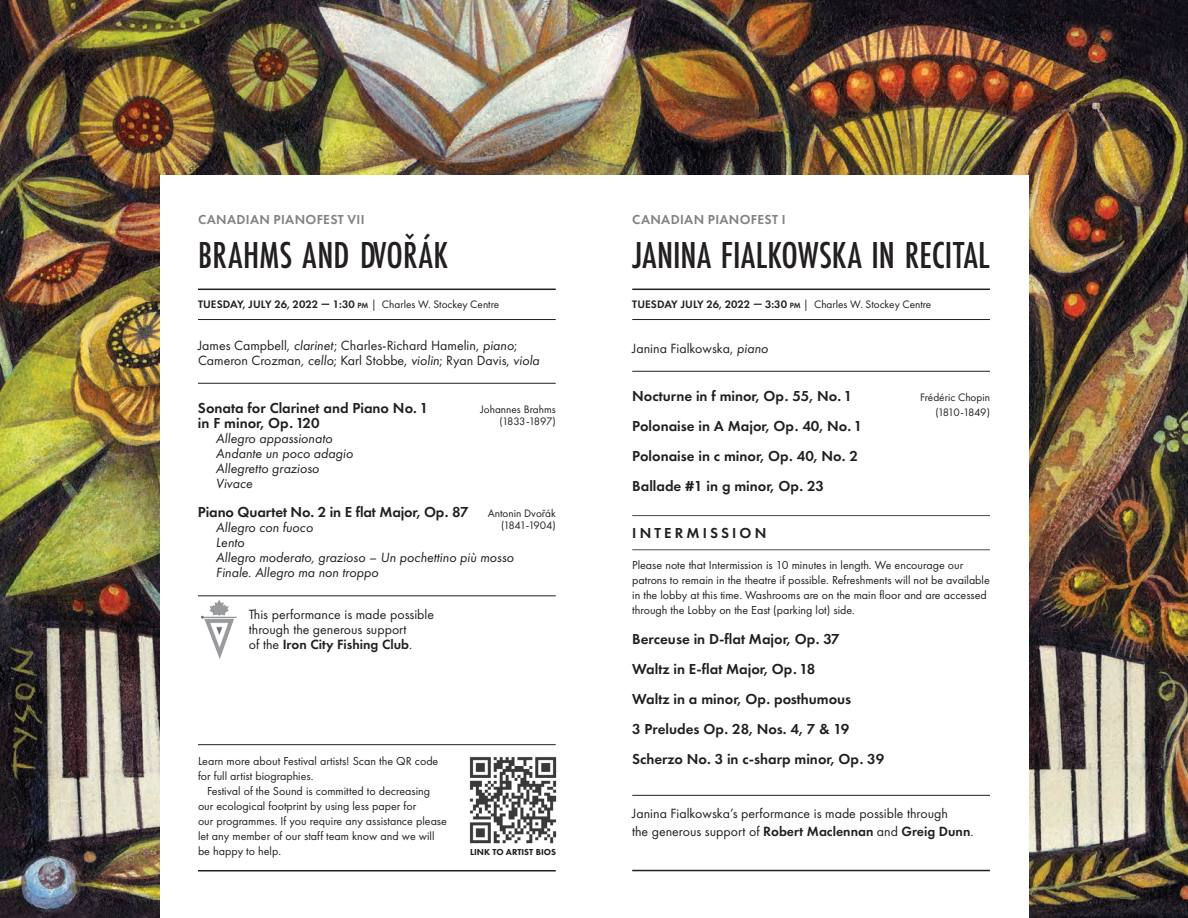
<style>
.page{position:relative;width:1188px;height:918px;background:#fff}
.page>*{position:absolute;margin:0;border:0;box-sizing:border-box;transform-origin:0 0}
._22_CON-Title{font:500 39px "Futura PT Cond";letter-spacing:.005em;color:#231f20}
._22_CON-Music{font:600 15px "Futura PT";color:#231f20}
._22_CON_Composer_dat{font:600 15px "Futura PT";color:#231f20}
._22_CON-Intermission{font:600 15px "Futura PT";letter-spacing:.21em;color:#231f20}
._22_CON-Movement{font:italic 13.8px "Futura PT";color:#231f20}
._22_CON-Musicians_ru{font:13.8px/15px "Futura PT";color:#231f20}
._22_CON-Sponsor{font:13.8px/18px "Futura PT";color:#231f20}
._22_CON-Sponsor_Logo{font:13.8px/15px "Futura PT";color:#231f20}
._22_CON-Category{font:600 13.5px "Futura PT";letter-spacing:.025em;color:#808285}
._22_CON-QR-Code{font:12px/15px "Futura PT";color:#231f20}
._22_CON-QR-Code_rule{font:12px/15px "Futura PT";color:#231f20}
._22_CON-Date{font:600 11.25px "Futura PT";color:#231f20}
._22_CON-Music-2{font:11.25px "Futura PT";color:#231f20}
._22_CON_Composer_dat-2{font:11.25px "Futura PT";letter-spacing:-.055em;color:#231f20}
._22_CON-Movement-2{font:11.25px "Futura PT";letter-spacing:-.065em;color:#231f20}
._22_CON_Composer_dat-3{font:11.25px "Futura PT";letter-spacing:-.095em;color:#231f20}
._22_CON-Music-3{font:800 9px "Futura PT";letter-spacing:.005em;color:#231f20}
.s1{font-size:7.8px}
.s2{font-weight:400}
.s3{font-style:italic}
.s4{font-weight:600}
</style>
<div class="page">
<img style="left:0;top:0;width:1188px;height:918px">
<div style="left:160px;top:176px;width:868px;height:742px;background:#fff"></div>
<hr style="left:198px;top:289px;width:358px;height:1px;background:#231f20">
<hr style="left:198px;top:319px;width:358px;height:1px;background:#231f20">
<hr style="left:198px;top:383px;width:358px;height:1px;background:#231f20">
<hr style="left:198px;top:596px;width:358px;height:1px;background:#231f20">
<img style="left:201px;top:600px;width:36px;height:59px">
<hr style="left:198px;top:744px;width:358px;height:1px;background:#231f20">
<img style="left:469px;top:757px;width:88px;height:87px">
<hr style="left:632px;top:289px;width:358px;height:1px;background:#231f20">
<hr style="left:632px;top:319px;width:358px;height:1px;background:#231f20">
<hr style="left:632px;top:371px;width:358px;height:1px;background:#231f20">
<hr style="left:632px;top:515px;width:358px;height:1px;background:#4b4c4d">
<hr style="left:632px;top:550px;width:358px;height:1px;background:#4b4c4d">
<hr style="left:632px;top:795px;width:358px;height:1px;background:#231f20">
<hr style="left:198px;top:870px;width:358px;height:2px;background:#231f20">
<hr style="left:632px;top:870px;width:358px;height:1px;background:#231f20">
<p class="_22_CON-Category" style="left:198px;top:211px;width:168px">CANADIAN PIANOFEST VII</p>
<p class="_22_CON-Title" style="left:198px;top:232px;width:251px">BRAHMS AND DVOŘÁK</p>
<p class="_22_CON-Date" style="left:198px;top:297px;width:303px">TUESDAY, JULY 26, 2022 — 1:30 <span class="s1">pm</span> <span class="s2">| Charles W. Stockey Centre</span></p>
<p class="_22_CON-Musicians_ru" style="left:198px;top:338px;width:343px">James Campbell, <span class="s3">clarinet</span>; Charles-Richard Hamelin, <span class="s3">piano</span>;<br>Cameron Crozman, <span class="s3">cello</span>; Karl Stobbe, <span class="s3">violin</span>; Ryan Davis, <span class="s3">viola</span></p>
<p class="_22_CON-Music" style="left:198px;top:399px;width:232px">Sonata for Clarinet and Piano No. 1</p>
<p class="_22_CON-Music-2" style="left:480px;top:403px;width:77px">Johannes Brahms</p>
<p class="_22_CON_Composer_dat" style="left:198px;top:414px;width:123px">in F minor, Op. 120</p>
<p class="_22_CON_Composer_dat-2" style="left:500px;top:415px;width:58px">(1833-1897)</p>
<p class="_22_CON-Movement" style="left:216px;top:430px;width:118px">Allegro appassionato</p>
<p class="_22_CON-Movement" style="left:216px;top:445px;width:139px">Andante un poco adagio</p>
<p class="_22_CON-Movement" style="left:216px;top:460px;width:105px">Allegretto grazioso</p>
<p class="_22_CON-Movement" style="left:216px;top:475px;width:38px">Vivace</p>
<p class="_22_CON-Music" style="left:198px;top:502px;width:272px">Piano Quartet No. 2 in E flat Major, Op. 87</p>
<p class="_22_CON-Music-2" style="left:488px;top:506px;width:69px">Antonin Dvořák</p>
<p class="_22_CON-Movement" style="left:216px;top:519px;width:99px">Allegro con fuoco</p>
<p class="_22_CON-Movement-2" style="left:501px;top:518px;width:56px">(1841-1904)</p>
<p class="_22_CON-Movement" style="left:216px;top:534px;width:30px">Lento</p>
<p class="_22_CON-Movement" style="left:216px;top:549px;width:299px">Allegro moderato, grazioso – Un pochettino più mosso</p>
<p class="_22_CON-Movement" style="left:216px;top:564px;width:164px">Finale. Allegro ma non troppo</p>
<p class="_22_CON-Sponsor_Logo" style="left:249px;top:606px;width:187px">This performance is made possible through the generous support<br>of the <span class="s4">Iron City Fishing Club</span>.</p>
<p class="_22_CON-QR-Code_rule" style="left:198px;top:754px;width:242px">Learn more about Festival artists! Scan the QR code for full artist biographies.</p>
<p class="_22_CON-QR-Code" style="left:198px;top:784px;width:250px;text-indent:9px">Festival of the Sound is committed to decreasing our ecological footprint by using less paper for<br>our programmes. If you require any assistance please let any member of our staff team know and we will be happy to help.</p>
<p class="_22_CON-Music-3" style="left:470px;top:846px;width:88px">LINK TO ARTIST BIOS</p>
<p class="_22_CON-Category" style="left:632px;top:211px;width:155px">CANADIAN PIANOFEST I</p>
<p class="_22_CON-Title" style="left:632px;top:232px;width:359px">JANINA FIALKOWSKA IN RECITAL</p>
<p class="_22_CON-Date" style="left:632px;top:297px;width:301px">TUESDAY JULY 26, 2022 — 3:30 <span class="s1">pm</span> <span class="s2">| Charles W. Stockey Centre</span></p>
<p class="_22_CON-Musicians_ru" style="left:632px;top:341px;width:137px">Janina Fialkowska, <span class="s3">piano</span></p>
<p class="_22_CON-Music" style="left:632px;top:387px;width:222px">Nocturne in f minor, Op. 55, No. 1</p>
<p class="_22_CON-Music-2" style="left:920px;top:391px;width:71px">Frédéric Chopin</p>
<p class="_22_CON_Composer_dat-3" style="left:935px;top:406px;width:56px">(1810-1849)</p>
<p class="_22_CON-Music" style="left:632px;top:417px;width:232px">Polonaise in A Major, Op. 40, No. 1</p>
<p class="_22_CON-Music" style="left:632px;top:447px;width:227px">Polonaise in c minor, Op. 40, No. 2</p>
<p class="_22_CON-Music" style="left:632px;top:477px;width:193px">Ballade #1 in g minor, Op. 23</p>
<p class="_22_CON-Intermission" style="left:632px;top:523px;width:136px">INTERMISSION</p>
<p class="_22_CON-QR-Code" style="left:632px;top:557px;width:359px">Please note that Intermission is 10 minutes in length. We encourage our patrons to remain in the theatre if possible. Refreshments will not be available in the lobby at this time. Washrooms are on the main floor and are accessed through the Lobby on the East (parking lot) side.</p>
<p class="_22_CON-Music" style="left:632px;top:630px;width:209px">Berceuse in D-flat Major, Op. 37</p>
<p class="_22_CON-Music" style="left:632px;top:660px;width:184px">Waltz in E-flat Major, Op. 18</p>
<p class="_22_CON-Music" style="left:632px;top:690px;width:221px">Waltz in a minor, Op. posthumous</p>
<p class="_22_CON-Music" style="left:632px;top:720px;width:218px">3 Preludes Op. 28, Nos. 4, 7 &amp; 19</p>
<p class="_22_CON-Music" style="left:632px;top:750px;width:254px">Scherzo No. 3 in c-sharp minor, Op. 39</p>
<p class="_22_CON-Sponsor" style="left:632px;top:804px;width:343px">Janina Fialkowska’s performance is made possible through<br>the generous support of <span class="s4">Robert Maclennan</span> and <span class="s4">Greig Dunn</span>.</p>
</div>
